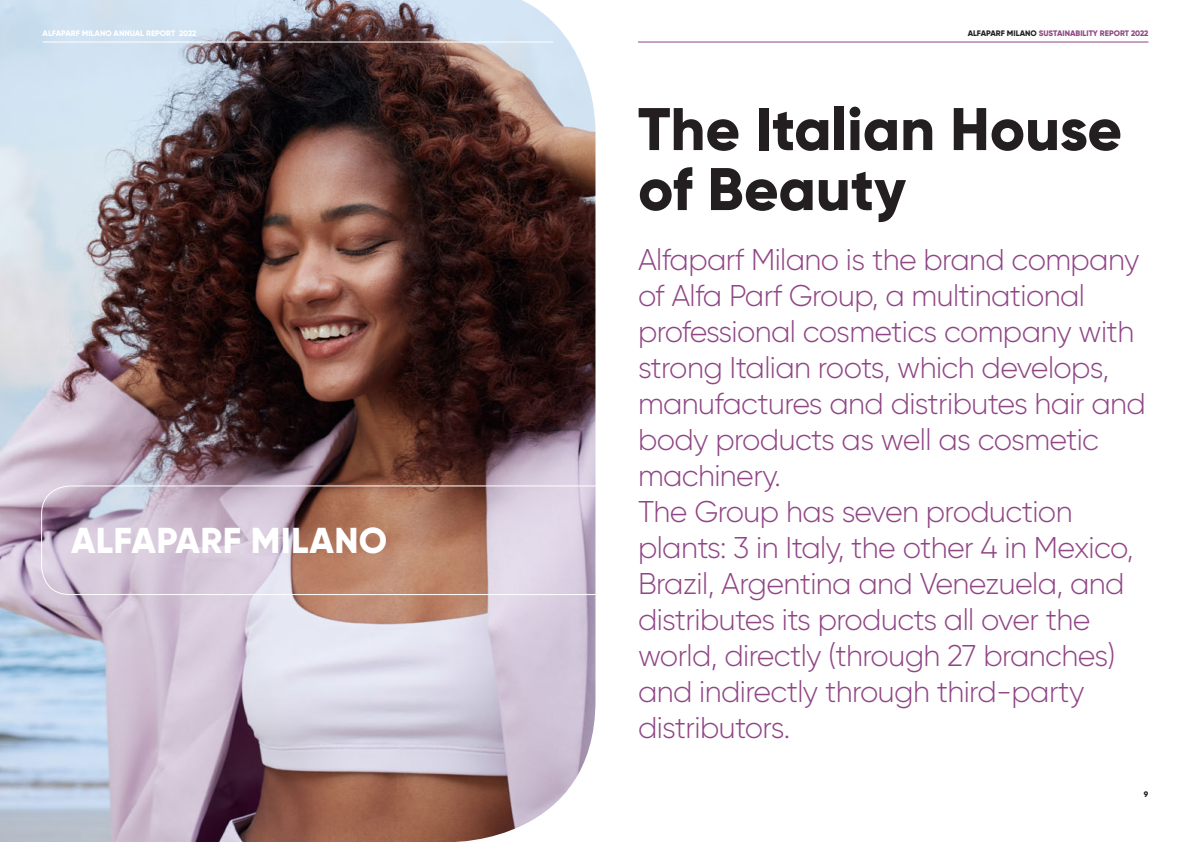
<style>
.page{position:relative;width:1191px;height:842px;background:#fff}
.page>*{position:absolute;margin:0;border:0;box-sizing:border-box;transform-origin:0 0}
.t1{font:800 60px "Gilroy";color:#231f20}
.t2{font:800 36px "Gilroy";letter-spacing:.01em;color:#fff}
.t3{font:300 30px/36px "Gilroy";letter-spacing:-.02em;color:#904685}
.t4{font:800 8px "Gilroy";color:#904685}
.t5{font:800 8px "Gilroy";color:#fff}
.t6{font:800 8px "Gilroy";color:#231f20}
.s1{color:#231f20}
</style>
<div class="page">
<hr style="left:638px;top:42px;width:510px;height:1px;background:#904685">
<img style="left:0;top:0;width:595px;height:842px">
<div style="left:41px;top:485px;width:581px;height:110px;border:1px solid #fff;border-radius:28px"></div>
<div style="left:596px;top:466px;width:30px;height:233px;background:#fff"></div>
<hr style="left:43px;top:42px;width:510px;height:1px;background:#fff">
<p class="t5" style="left:43px;top:28px;width:155px">ALFAPARF MILANO ANNUAL REPORT 2022</p>
<p class="t2" style="left:71px;top:517px;width:318px">ALFAPARF MILANO</p>
<p class="t4" style="left:967px;top:28px;width:182px"><span class="s1">ALFAPARF MILANO</span> SUSTAINABILITY REPORT 2022</p>
<p class="t1" style="left:638px;top:91px;width:485px">The Italian House</p>
<p class="t1" style="left:638px;top:151px;width:269px">of Beauty</p>
<p class="t3" style="left:638px;top:241px;width:509px">Alfaparf Milano is the brand company of Alfa Parf Group, a multinational professional cosmetics company with strong Italian roots, which develops, manufactures and distributes hair and body products as well as cosmetic machinery.</p>
<p class="t3" style="left:638px;top:493px;width:497px">The Group has seven production plants: 3 in Italy, the other 4 in Mexico, Brazil, Argentina and Venezuela, and distributes its products all over the world, directly (through 27 branches) and indirectly through third-party distributors.</p>
<p class="t6" style="left:1144px;top:790px;width:6px">9</p>
</div>
